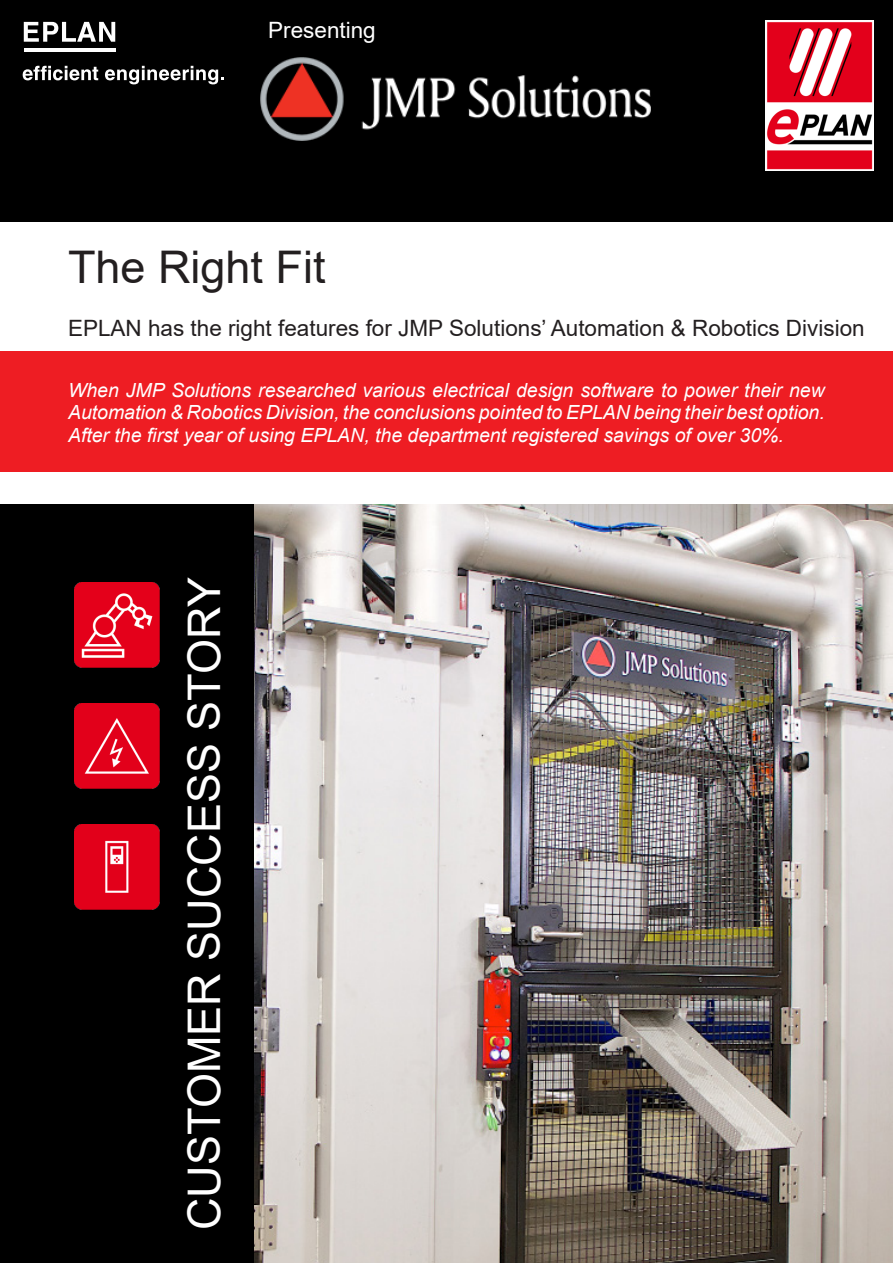
<style>
.page{position:relative;width:893px;height:1263px;background:#fff}
.page>*{position:absolute;margin:0;border:0;box-sizing:border-box;transform-origin:0 0}
.t1{font:45px "Arial";color:#fff}
.t2{font:45px "Arial";color:#231f20}
.t3{font:22.5px "Arial";color:#231f20}
.t4{font:22.5px "Arial";color:#fff}
.t5{font:italic 19.5px/22.5px "Arial";color:#fff;text-align:justify}
</style>
<div class="page">
<img style="left:253px;top:505px;width:640px;height:758px">
<div style="left:0;top:0;width:893px;height:221px;background:#000"></div>
<div style="left:0;top:352px;width:893px;height:120px;background:#ee1d23"></div>
<div style="left:0;top:505px;width:253px;height:758px;background:#000"></div>
<img style="left:765px;top:20px;width:108px;height:150px">
<img style="left:74px;top:582px;width:86px;height:86px">
<img style="left:74px;top:704px;width:86px;height:85px">
<img style="left:74px;top:824px;width:86px;height:86px">
<svg style="left:24px;top:22px;width:91px;height:20px"></svg>
<hr style="left:24px;top:49px;width:91px;height:3px;background:#fff">
<svg style="left:23px;top:66px;width:75px;height:14px"></svg>
<svg style="left:105px;top:66px;width:119px;height:18px"></svg>
<img style="left:260px;top:57px;width:390px;height:84px">
<p class="t4" style="left:268px;top:14px;width:109px">Presenting</p>
<p class="t2" style="left:68px;top:237px;width:259px">The Right Fit</p>
<p class="t3" style="left:68px;top:313px;width:798px">EPLAN has the right features for JMP Solutions’ Automation &amp; Robotics Division</p>
<p class="t5" style="left:68px;top:379px;width:758px">When JMP Solutions researched various electrical design software to power their new Automation &amp; Robotics Division, the conclusions pointed to EPLAN being their best option.<br>After the first year of using EPLAN, the department registered savings of over 30%.</p>
<p class="t1" style="left:173px;top:1230px;width:654px;rotate:-90deg">CUSTOMER SUCCESS STORY</p>
</div>
